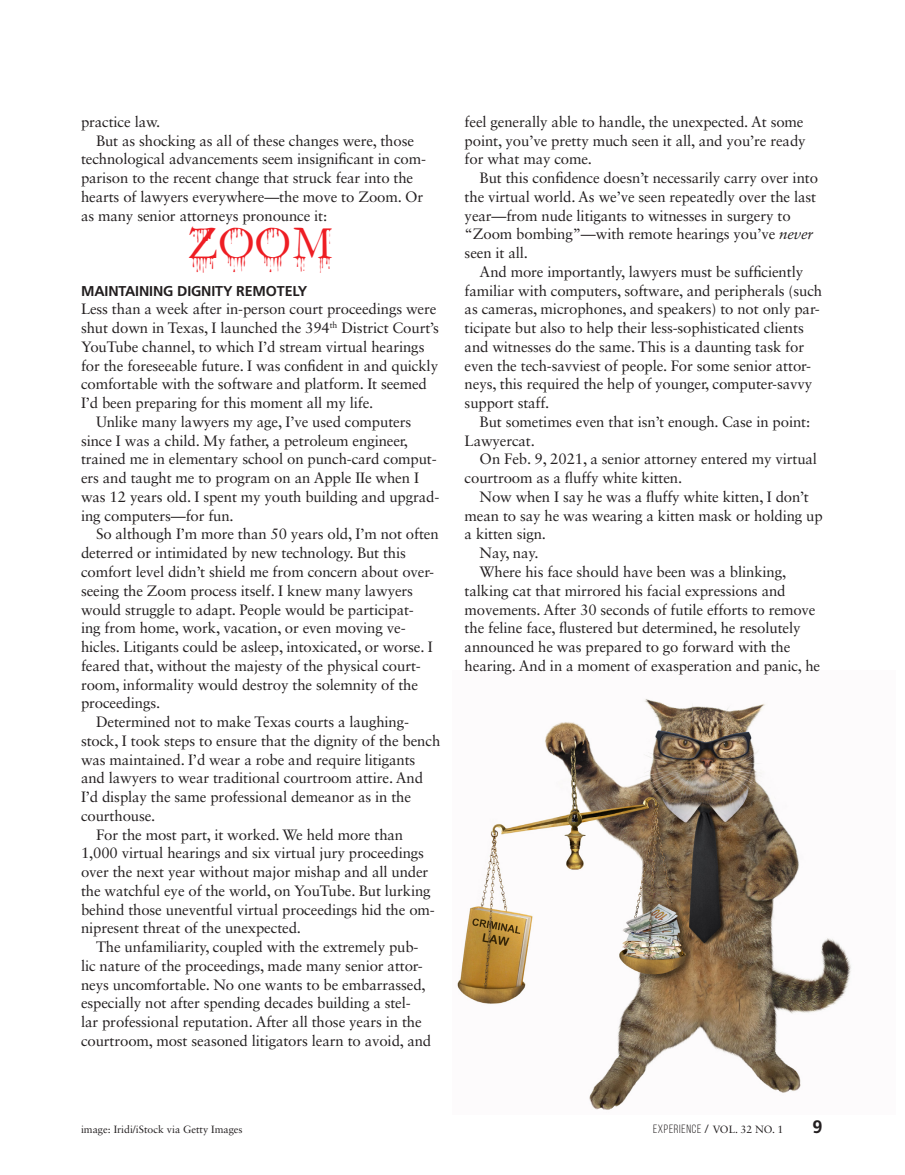
<style>
.page{position:relative;width:905px;height:1175px;background:#fff}
.page>*{position:absolute;margin:0;border:0;box-sizing:border-box;transform-origin:0 0}
.body-first_pbody{font:45px "SF Gushing Meadow";color:#ee1d23}
.t1{font:700 18px "Frutiger LT Std";color:#231f20}
.body_pbody{font:15px/18.8px "Sabon LT Std";letter-spacing:-.01em;color:#231f20}
.body-first_pbody-2{font:15px/18.8px "Sabon LT Std";letter-spacing:-.01em;color:#231f20}
.subhead1_sh1{font:700 14.25px "Frutiger LT Std";letter-spacing:-.01em;color:#231f20}
.t2{font:12px "Bebas Neue";letter-spacing:.06em;color:#231f20}
.image-credit{font:10.5px "Sabon LT Std";color:#231f20}
.s1{font-style:italic}
.s2{font-style:inherit}
.s3{font-family:"Sabon LT Std";font-size:10.5px}
</style>
<div class="page">
<img style="left:457px;top:699px;width:394px;height:411px">
<p class="body_pbody" style="left:81px;top:112px;width:81px">practice law.</p>
<p class="body_pbody" style="left:81px;top:131px;width:346px;text-indent:15px">But as shocking as all of these changes were, those technological advancements seem insignificant in com&shy;parison to the recent change that struck fear into the hearts of lawyers everywhere—the move to Zoom. Or as many senior attorneys pronounce it:</p>
<p class="body-first_pbody" style="left:187px;top:216px;width:149px">ZOOM</p>
<p class="subhead1_sh1" style="left:81px;top:282px;width:228px">MAINTAINING DIGNITY REMOTELY</p>
<p class="body-first_pbody-2" style="left:81px;top:300px;width:359px">Less than a week after in-person court proceedings were shut down in Texas, I launched the 394<sup>th</sup> District Court’s YouTube channel, to which I’d stream virtual hearings for the foreseeable future. I was confident in and quickly comfortable with the software and platform. It seemed I’d been preparing for this moment all my life.</p>
<p class="body_pbody" style="left:81px;top:412px;width:360px;text-indent:15px">Unlike many lawyers my age, I’ve used computers since I was a child. My father, a petroleum engineer, trained me in elementary school on punch-card comput&shy;ers and taught me to program on an Apple IIe when I was 12 years old. I spent my youth building and upgrad&shy;ing computers—for fun.</p>
<p class="body_pbody" style="left:81px;top:525px;width:359px;text-indent:15px">So although I’m more than 50 years old, I’m not often deterred or intimidated by new technology. But this comfort level didn’t shield me from concern about over&shy;seeing the Zoom process itself. I knew many lawyers would struggle to adapt. People would be participat-<br>ing from home, work, vacation, or even moving ve&shy;hicles. Litigants could be asleep, intoxicated, or worse. I feared that, without the majesty of the physical court&shy;room, informality would destroy the solemnity of the proceedings.</p>
<p class="body_pbody" style="left:81px;top:712px;width:361px;text-indent:15px">Determined not to make Texas courts a laughing&shy;stock, I took steps to ensure that the dignity of the bench was maintained. I’d wear a robe and require litigants and lawyers to wear traditional courtroom attire. And I’d display the same professional demeanor as in the courthouse.</p>
<p class="body_pbody" style="left:81px;top:825px;width:355px;text-indent:15px">For the most part, it worked. We held more than 1,000 virtual hearings and six virtual jury proceedings over the next year without major mishap and all under the watchful eye of the world, on YouTube. But lurking behind those uneventful virtual proceedings hid the om&shy;nipresent threat of the unexpected.</p>
<p class="body_pbody" style="left:81px;top:937px;width:352px;text-indent:15px">The unfamiliarity, coupled with the extremely pub&shy;lic nature of the proceedings, made many senior attor&shy;neys uncomfortable. No one wants to be embarrassed, especially not after spending decades building a stel&shy;lar professional reputation. After all those years in the courtroom, most seasoned litigators learn to avoid, and</p>
<p class="body_pbody" style="left:464px;top:112px;width:342px">feel generally able to handle, the unexpected. At some point, you’ve pretty much seen it all, and you’re ready for what may come.</p>
<p class="body_pbody" style="left:464px;top:168px;width:355px;text-indent:15px">But this confidence doesn’t necessarily carry over into the virtual world. As we’ve seen repeatedly over the last year—from nude litigants to witnesses in surgery to “Zoom bombing”—with remote hearings you’ve <span class="s1">never </span>seen it all.</p>
<p class="body_pbody" style="left:464px;top:262px;width:359px;text-indent:15px">And more importantly, lawyers must be sufficiently familiar with computers, software, and peripherals (such as cameras, microphones, and speakers) to not only par&shy;ticipate but also to help their less-sophisticated clients and witnesses do the same. This is a daunting task for even the tech-savviest of people. For some senior attor&shy;neys, this required the help of younger, computer-savvy support staff.</p>
<p class="body_pbody" style="left:464px;top:412px;width:347px;text-indent:15px">But sometimes even that isn’t enough. Case in point:<br>Lawyercat.</p>
<p class="body_pbody" style="left:464px;top:450px;width:354px;text-indent:15px">On Feb. 9, 2021, a senior attorney entered my virtual courtroom as a fluffy white kitten.</p>
<p class="body_pbody" style="left:464px;top:487px;width:359px;text-indent:15px">Now when I say he was a fluffy white kitten, I don’t mean to say he was wearing a kitten mask or holding up a kitten sign.</p>
<p class="body_pbody" style="left:479px;top:543px;width:60px">Nay, nay.</p>
<p class="body_pbody" style="left:464px;top:562px;width:357px;text-indent:15px">Where his face should have been was a blinking, talking cat that mirrored his facial expressions and movements. After 30 seconds of futile efforts to remove the feline face, flustered but determined, he resolutely announced he was prepared to go forward with the hearing. And in a moment of exasperation and panic, he</p>
<p class="image-credit" style="left:81px;top:1123px;width:163px">image: Iridi/iStock via Getty Images</p>
<p class="t2" style="left:653px;top:1122px;width:132px">EXPERIENCE <span class="s2">/</span> <span class="s3">VOL. 32 NO. 1</span></p>
<p class="t1" style="left:812px;top:1115px;width:12px">9</p>
</div>
